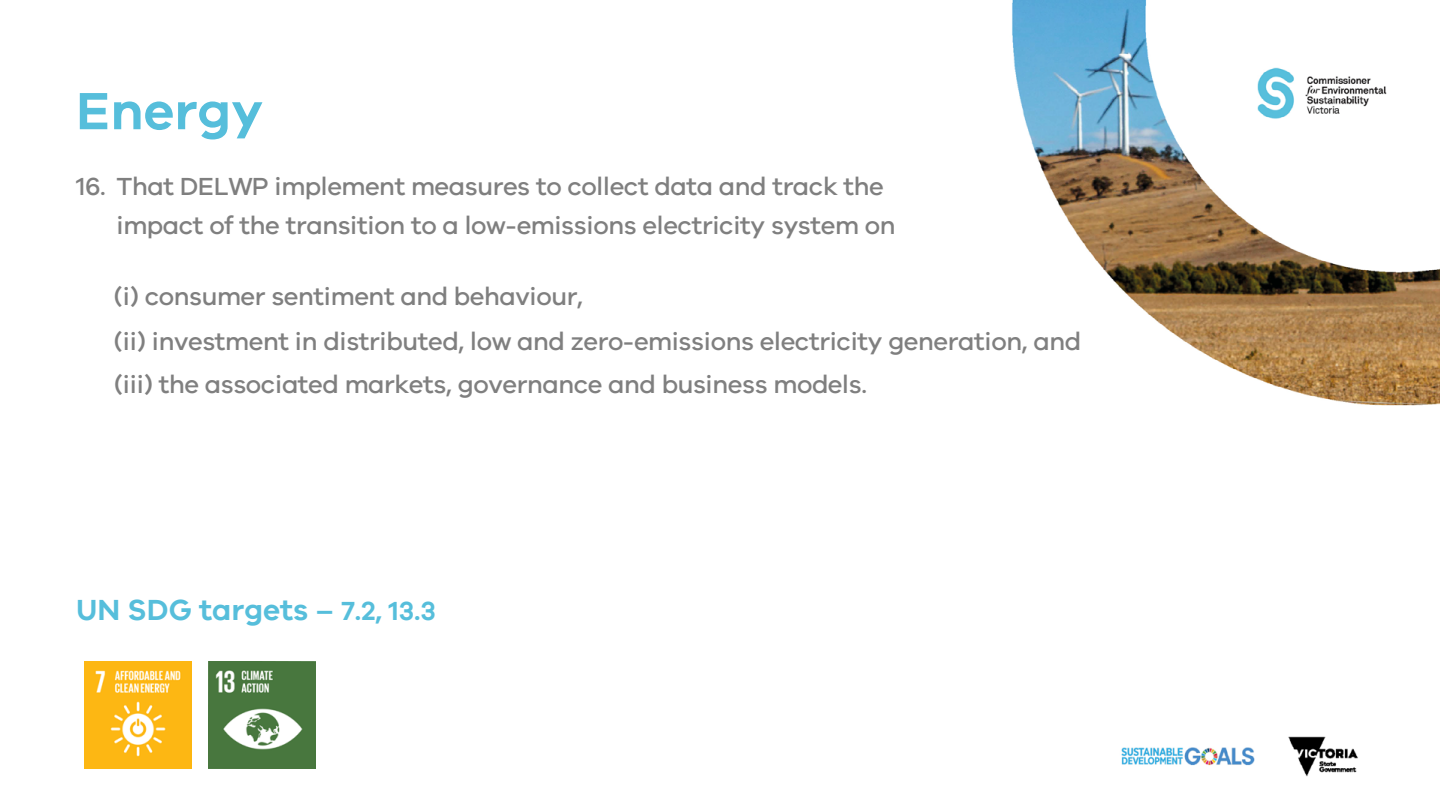
<style>
.page{position:relative;width:1440px;height:810px;background:#fff}
.page>*{position:absolute;margin:0;border:0;box-sizing:border-box;transform-origin:0 0}
.t1{font:600 54px "VIC";color:#56bedb}
.t2{font:600 30px "VIC";color:#56bedb}
.t3{font:500 25.5px/44.1px "VIC";letter-spacing:-.015em;color:#7f7f7f}
.s1{font-size:27px}
</style>
<div class="page">
<img style="left:84px;top:0;width:1355px;height:777px">
<img style="left:85px;top:661px;width:107px;height:107px">
<img style="left:209px;top:661px;width:107px;height:107px">
<h1 class="t1" style="left:76px;top:78px;width:188px">Energy</h1>
<p class="t3" style="left:116px;top:166px;width:780px;line-height:38.8px;text-indent:-40px">16. That DELWP implement measures to collect data and track the impact of the transition to a low-emissions electricity system on</p>
<p class="t3" style="left:114px;top:273px;width:968px">(i) consumer sentiment and behaviour,<br>(ii) investment in distributed, low and zero-emissions electricity generation, and (iii) the associated markets, governance and business models.</p>
<p class="t2" style="left:76px;top:591px;width:361px">UN SDG targets – <span class="s1">7.2, 13.3</span></p>
</div>
